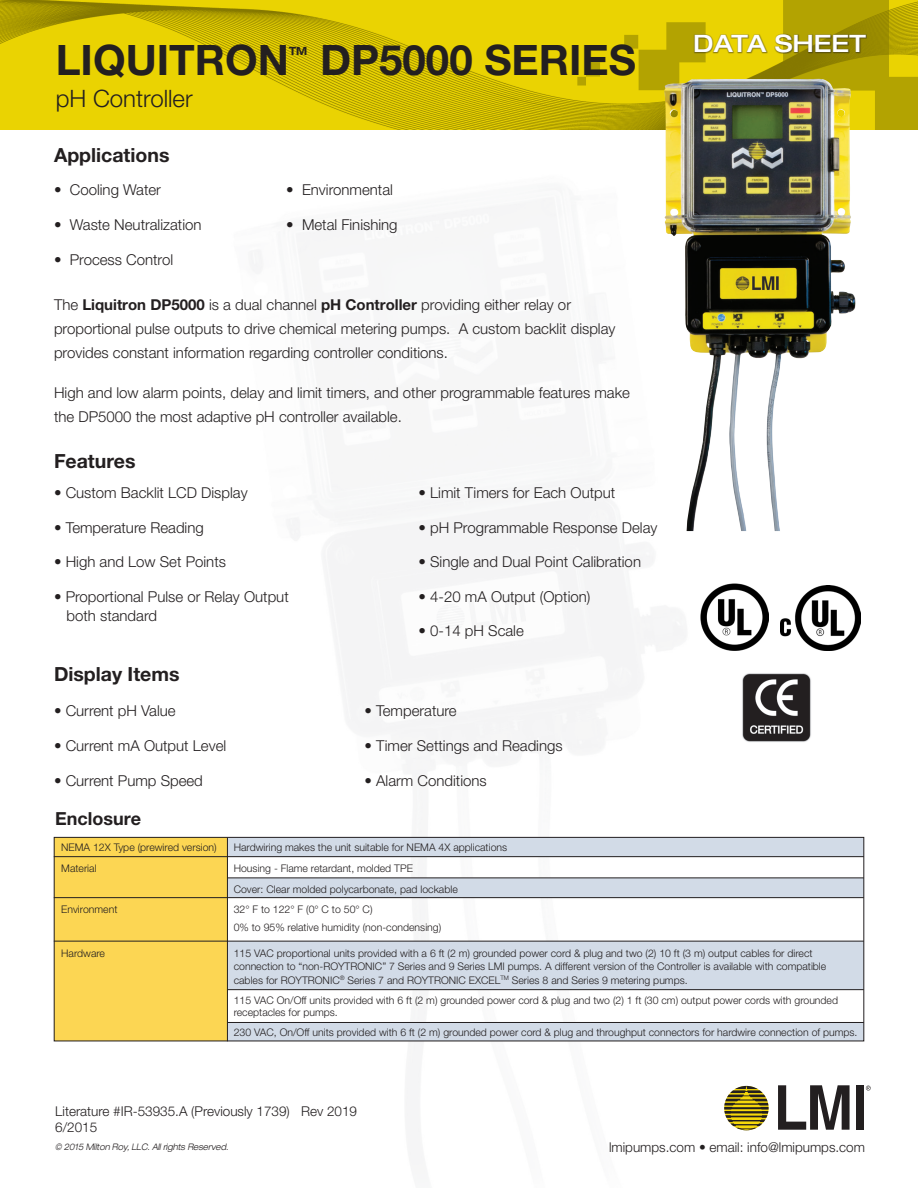
<style>
.page{position:relative;width:918px;height:1188px;background:#fff}
.page>*{position:absolute;margin:0;border:0;box-sizing:border-box;transform-origin:0 0}
.t1{font:700 42px "Helvetica Neue LT Pro";color:#231f20}
.t2{font:300 24px "Helvetica Neue LT Pro";color:#231f20}
.t3{font:500 expanded 24px "Helvetica Neue";color:#fff}
.t4{font:700 19.5px "Helvetica Neue LT Pro";color:#231f20}
.spec_bold{font:700 18px "Helvetica Neue LT Pro";color:#231f20}
.Intro_text{font:300 15px/24px "Helvetica Neue LT Pro";color:#231f20}
.Bullet_text{font:300 15px "Helvetica Neue LT Pro";color:#231f20}
.Text{font:300 15px "Helvetica Neue LT Pro";color:#231f20}
.t5{font:300 13.5px "Helvetica Neue LT Pro";color:#231f20}
.t6{font:700 expanded 11.4px "Helvetica Neue";color:#231f20;scale:.86 1}
.spec_bold-2{font:300 10.5px/13.5px "Helvetica Neue LT Pro";color:#231f20}
.spec_text{font:300 10.5px/12px "Helvetica Neue LT Pro";color:#231f20}
.t7{font:italic 300 expanded 9px "Helvetica Neue";color:#231f20;scale:.89 1}
.s1{font-weight:700}
</style>
<div class="page">
<img style="left:53px;top:200px;width:817px;height:958px">
<div style="left:54px;top:837px;width:173px;height:203px;background:#fcd653"></div>
<div style="left:228px;top:838px;width:636px;height:19px;background:#d2dbe7"></div>
<div style="left:228px;top:878px;width:636px;height:20px;background:#d2dbe7"></div>
<div style="left:228px;top:941px;width:636px;height:49px;background:#d2dbe7"></div>
<div style="left:227px;top:1023px;width:637px;height:18px;background:#d2dbe7"></div>
<div style="left:54px;top:837px;width:810px;height:204px;border:1px solid #231f20"></div>
<hr style="left:54px;top:856px;width:810px;height:1px;background:#231f20">
<hr style="left:54px;top:897px;width:810px;height:1px;background:#231f20">
<hr style="left:227px;top:878px;width:637px;height:1px;background:#231f20">
<hr style="left:54px;top:941px;width:810px;height:1px;background:#231f20">
<hr style="left:227px;top:989px;width:637px;height:1px;background:#231f20">
<hr style="left:228px;top:1022px;width:636px;height:1px;background:#231f20">
<hr style="left:227px;top:838px;width:1px;height:203px;background:#231f20">
<img style="left:0;top:0;width:918px;height:130px">
<img style="left:664px;top:79px;width:193px;height:452px">
<div style="left:856px;top:1085px;width:8px;height:45px;background:#231f20"></div>
<svg style="left:778px;top:1085px;width:72px;height:45px"></svg>
<svg style="left:724px;top:1086px;width:45px;height:44px"></svg>
<svg style="left:866px;top:1086px;width:5px;height:5px"></svg>
<img style="left:701px;top:583px;width:67px;height:67px">
<img style="left:780px;top:585px;width:80px;height:65px">
<img style="left:741px;top:672px;width:71px;height:70px">
<svg style="left:694px;top:34px;width:173px;height:20px"></svg>
<p class="t1" style="left:56px;top:34px;width:235px">LIQUITRON</p>
<p class="t6" style="left:289px;top:43px;width:23px">TM</p>
<p class="t1" style="left:320px;top:34px;width:317px">DP5000 SERIES</p>
<p class="t2" style="left:56px;top:84px;width:138px">pH Controller</p>
<p class="t4" style="left:54px;top:143px;width:117px">Applications</p>
<p class="Text" style="left:54px;top:181px;width:108px">• Cooling Water</p>
<p class="Text" style="left:54px;top:216px;width:149px">• Waste Neutralization</p>
<p class="Text" style="left:54px;top:250px;width:121px">• Process Control</p>
<p class="Text" style="left:286px;top:181px;width:108px">• Environmental</p>
<p class="Text" style="left:286px;top:216px;width:113px">• Metal Finishing</p>
<p class="Intro_text" style="left:54px;top:292px;width:563px">The <span class="s1">Liquitron DP5000</span> is a dual channel <span class="s1">pH Controller</span> providing either relay or proportional pulse outputs to drive chemical metering pumps. A custom backlit display provides constant information regarding controller conditions.</p>
<p class="Intro_text" style="left:54px;top:381px;width:577px">High and low alarm points, delay and limit timers, and other programmable features make the DP5000 the most adaptive pH controller available.</p>
<p class="t4" style="left:54px;top:449px;width:83px">Features</p>
<p class="Bullet_text" style="left:54px;top:484px;width:195px">• Custom Backlit LCD Display</p>
<p class="Bullet_text" style="left:54px;top:518px;width:151px">• Temperature Reading</p>
<p class="Bullet_text" style="left:54px;top:553px;width:173px">• High and Low Set Points</p>
<p class="Bullet_text" style="left:54px;top:587px;width:236px">• Proportional Pulse or Relay Output</p>
<p class="Bullet_text" style="left:67px;top:607px;width:92px">both standard</p>
<p class="t4" style="left:54px;top:662px;width:127px">Display Items</p>
<p class="Text" style="left:54px;top:702px;width:123px">• Current pH Value</p>
<p class="Text" style="left:54px;top:736px;width:174px">• Current mA Output Level</p>
<p class="Text" style="left:54px;top:771px;width:150px">• Current Pump Speed</p>
<p class="Bullet_text" style="left:418px;top:484px;width:198px">• Limit Timers for Each Output</p>
<p class="Bullet_text" style="left:418px;top:518px;width:240px">• pH Programmable Response Delay</p>
<p class="Bullet_text" style="left:418px;top:553px;width:224px">• Single and Dual Point Calibration</p>
<p class="Bullet_text" style="left:418px;top:587px;width:173px">• 4-20 mA Output (Option)</p>
<p class="Bullet_text" style="left:418px;top:622px;width:107px">• 0-14 pH Scale</p>
<p class="Text" style="left:364px;top:702px;width:94px">• Temperature</p>
<p class="Text" style="left:364px;top:736px;width:200px">• Timer Settings and Readings</p>
<p class="Text" style="left:364px;top:771px;width:124px">• Alarm Conditions</p>
<p class="t3" style="left:693px;top:29px;width:174px">DATA SHEET</p>
<p class="spec_bold" style="left:55px;top:807px;width:87px">Enclosure</p>
<p class="spec_bold-2" style="left:61px;top:841px;width:157px">NEMA 12X Type (prewired version)</p>
<p class="spec_bold-2" style="left:234px;top:841px;width:275px">Hardwiring makes the unit suitable for NEMA 4X applications</p>
<p class="spec_bold-2" style="left:61px;top:861px;width:37px">Material</p>
<p class="spec_bold-2" style="left:234px;top:861px;width:181px">Housing -‑ Flame retardant, molded TPE</p>
<p class="spec_bold-2" style="left:234px;top:882px;width:226px">Cover: Clear molded polycarbonate, pad lockable</p>
<p class="spec_bold-2" style="left:61px;top:903px;width:58px">Environment</p>
<p class="spec_bold-2" style="left:234px;top:903px;width:140px">32° F to 122° F (0° C to 50° C)</p>
<p class="spec_text" style="left:234px;top:921px;width:209px">0% to 95% relative humidity (non-condensing)</p>
<p class="spec_bold-2" style="left:61px;top:946px;width:45px">Hardware</p>
<p class="spec_bold-2" style="left:234px;top:946px;width:594px">115 VAC proportional units provided with a 6 ft (2 m) grounded power cord &amp; plug and two (2) 10 ft (3 m) output cables for direct connection to “non-ROYTRONIC” 7 Series and 9 Series LMI pumps. A different version of the Controller is available with compatible cables for ROYTRONIC<sup>®</sup> Series 7 and ROYTRONIC EXCEL<sup>TM</sup> Series 8 and Series 9 metering pumps.</p>
<p class="spec_text" style="left:234px;top:994px;width:606px">115 VAC On/Off units provided with 6 ft (2 m) grounded power cord &amp; plug and two (2) 1 ft (30 cm) output power cords with grounded receptacles for pumps.</p>
<p class="spec_text" style="left:234px;top:1026px;width:625px">230 VAC, On/Off units provided with 6 ft (2 m) grounded power cord &amp; plug and throughput connectors for hardwire connection of pumps.</p>
<p class="t5" style="left:55px;top:1103px;width:303px">Literature #IR-53935.A (Previously 1739) Rev 2019</p>
<p class="t5" style="left:55px;top:1119px;width:44px">6/2015</p>
<p class="t7" style="left:55px;top:1141px;width:196px">© 2015 Milton Roy, LLC. All rights Reserved.</p>
<p class="t5" style="left:609px;top:1139px;width:258px">lmipumps.com • email: info@lmipumps.com</p>
</div>
